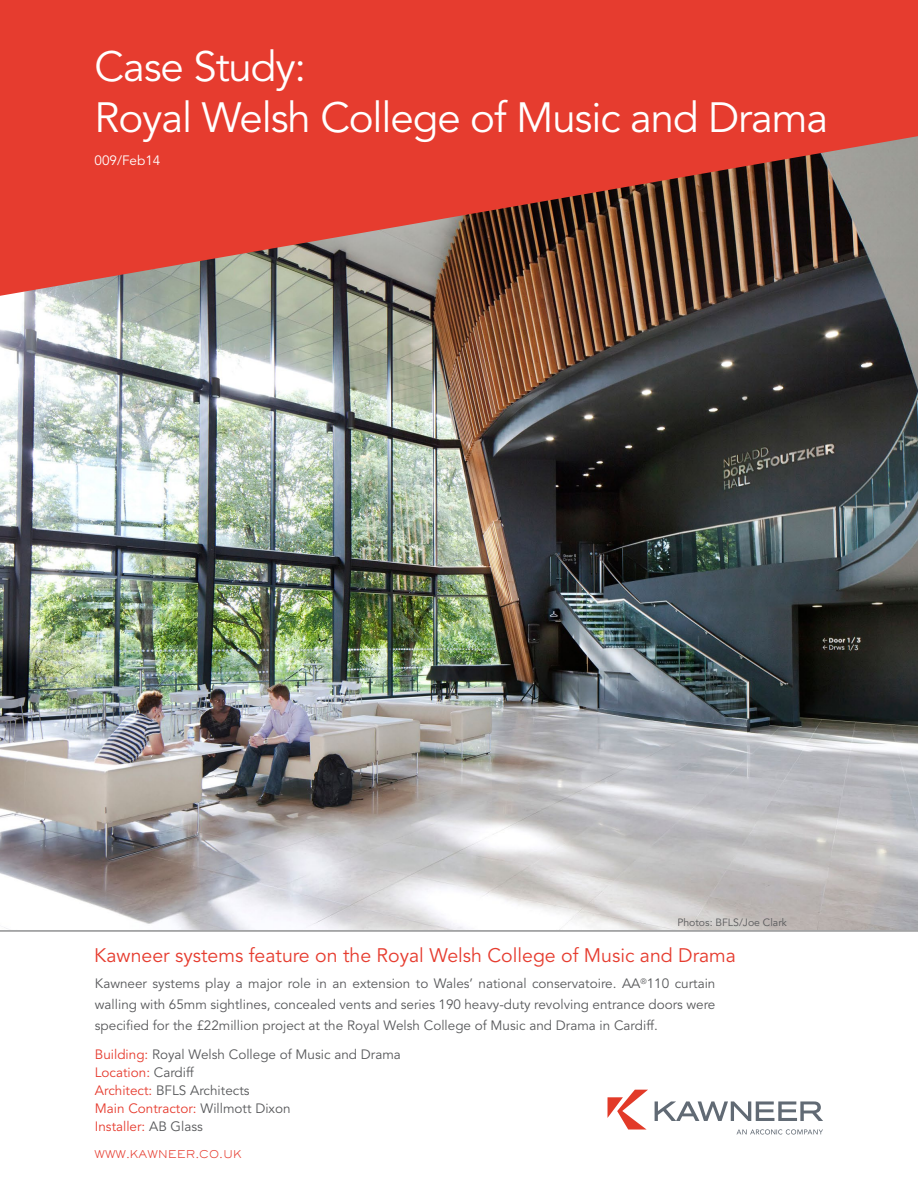
<style>
.page{position:relative;width:918px;height:1188px;background:#fff}
.page>*{position:absolute;margin:0;border:0;box-sizing:border-box;transform-origin:0 0}
.t1{font:42px/51px "Avenir LT Std";letter-spacing:-.025em;color:#fff}
.t2{font:19.5px "Avenir LT Std";color:#e63c2f}
.t3{font:13.5px/18px "Avenir LT Std";color:#58595b}
.t4{font:13.5px "Avenir LT Std";color:#fff}
.t5{font:10.5px "Avenir LT Std";color:#58595b}
.t6{font:10.5px "Sackers Gothic Light AT";color:#e63c2f}
.s1{color:#e63c2f}
</style>
<div class="page">
<img style="left:0;top:296px;width:918px;height:635px">
<svg style="left:0;top:0;width:918px;height:296px;fill:#e63c2f"></svg>
<hr style="left:0;top:931px;width:918px;height:1px;background:#58595b">
<svg style="left:607px;top:1090px;width:41px;height:40px"></svg>
<svg style="left:655px;top:1101px;width:168px;height:20px"></svg>
<svg style="left:736px;top:1129px;width:87px;height:6px"></svg>
<h1 class="t1" style="left:95px;top:42px;width:735px">Case Study:<br>Royal Welsh College of Music and Drama</h1>
<p class="t4" style="left:95px;top:153px;width:67px">009/Feb14</p>
<p class="t5" style="left:677px;top:917px;width:111px">Photos: BFLS/Joe Clark</p>
<h2 class="t2" style="left:94px;top:944px;width:643px">Kawneer systems feature on the Royal Welsh College of Music and Drama</h2>
<p class="t3" style="left:95px;top:973px;width:622px;line-height:21px;text-align:justify">Kawneer systems play a major role in an extension to Wales’ national conservatoire. AA<sup>®</sup>110 curtain walling with 65mm sightlines, concealed vents and series 190 heavy-duty revolving entrance doors were specified for the £22million project at the Royal Welsh College of Music and Drama in Cardiff.</p>
<p class="t3" style="left:95px;top:1045px;width:308px"><span class="s1">Building:</span> Royal Welsh College of Music and Drama<br><span class="s1">Location:</span> Cardiff<br><span class="s1">Architect:</span> BFLS Architects<br><span class="s1">Main Contractor:</span> Willmott Dixon<br><span class="s1">Installer:</span> AB Glass</p>
<p class="t6" style="left:94px;top:1147px;width:149px">WWW.KAWNEER.CO.UK</p>
</div>
